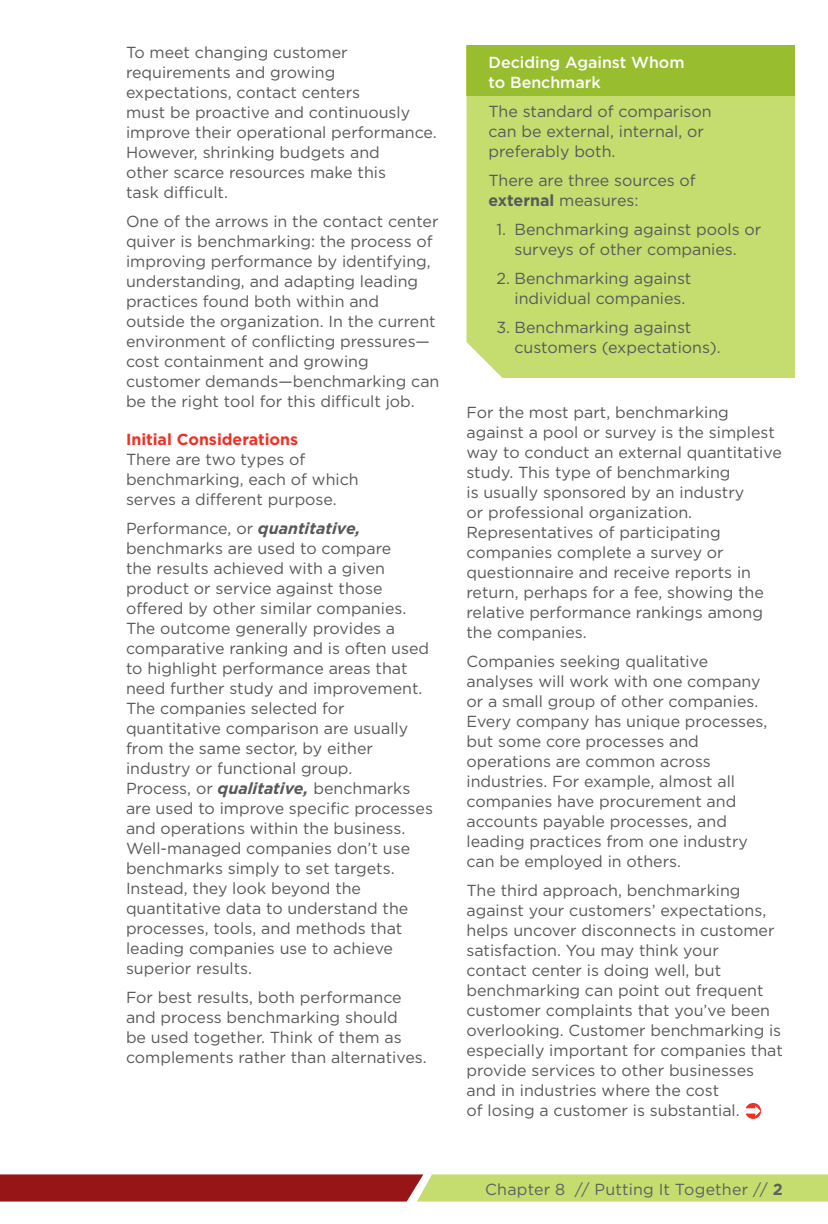
<style>
.page{position:relative;width:828px;height:1224px;background:#fff}
.page>*{position:absolute;margin:0;border:0;box-sizing:border-box;transform-origin:0 0}
.t1{font:16px/20px "Gotham";color:#58595b}
.t2{font:16px "Gotham";letter-spacing:.015em;color:#5f6062}
.t3{font:500 16px/20px "Gotham";color:#fff}
.t4{font:700 16px "Gotham";color:#ee3124}
.s1{font-weight:700;font-style:italic}
.s2{font-weight:700}
</style>
<div class="page">
<svg style="left:746px;top:1103px;width:15px;height:16px"></svg>
<svg style="left:0;top:1174px;width:828px;height:28px;background:#b17c49"></svg>
<div style="left:466px;top:96px;width:329px;height:282px;background:#c5dc6e"></div>
<div style="left:466px;top:45px;width:329px;height:51px;background:#98bd2f"></div>
<p class="t1" style="left:126px;top:42px;width:312px">To meet changing customer requirements and growing expectations, contact centers<br>must be proactive and continuously improve their operational performance.<br>However, shrinking budgets and<br>other scarce resources make this<br>task difficult.</p>
<p class="t1" style="left:126px;top:211px;width:315px">One of the arrows in the contact center quiver is benchmarking: the process of improving performance by identifying, understanding, and adapting leading practices found both within and outside the organization. In the current environment of conflicting pressures— cost containment and growing customer demands—benchmarking can be the right tool for this difficult job.</p>
<p class="t4" style="left:126px;top:430px;width:174px">Initial Considerations</p>
<p class="t1" style="left:126px;top:449px;width:234px">There are two types of benchmarking, each of which serves a different purpose.</p>
<p class="t1" style="left:126px;top:518px;width:309px">Performance, or <span class="s1">quantitative, </span>benchmarks are used to compare<br>the results achieved with a given product or service against those offered by other similar companies.<br>The outcome generally provides a comparative ranking and is often used to highlight performance areas that need further study and improvement.<br>The companies selected for quantitative comparison are usually from the same sector, by either industry or functional group.<br>Process, or <span class="s1">qualitative,</span> benchmarks are used to improve specific processes and operations within the business.<br>Well-managed companies don’t use benchmarks simply to set targets.<br>Instead, they look beyond the quantitative data to understand the processes, tools, and methods that leading companies use to achieve superior results.</p>
<p class="t1" style="left:126px;top:987px;width:302px">For best results, both performance and process benchmarking should<br>be used together. Think of them as complements rather than alternatives.</p>
<p class="t3" style="left:488px;top:52px;width:198px">Deciding Against Whom to Benchmark</p>
<p class="t1" style="left:488px;top:101px;width:225px">The standard of comparison can be external, internal, or preferably both.</p>
<p class="t1" style="left:488px;top:170px;width:209px">There are three sources of <span class="s2">external</span> measures:</p>
<p class="t1" style="left:496px;top:219px;width:266px;text-align:center">1. Benchmarking against pools or surveys of other companies.</p>
<p class="t1" style="left:514px;top:268px;width:178px;text-indent:-18px">2. Benchmarking against individual companies.</p>
<p class="t1" style="left:514px;top:317px;width:208px;text-indent:-18px">3. Benchmarking against customers (expectations).</p>
<p class="t1" style="left:466px;top:402px;width:317px">For the most part, benchmarking against a pool or survey is the simplest way to conduct an external quantitative study. This type of benchmarking<br>is usually sponsored by an industry<br>or professional organization.<br>Representatives of participating companies complete a survey or questionnaire and receive reports in return, perhaps for a fee, showing the relative performance rankings among the companies.</p>
<p class="t1" style="left:466px;top:651px;width:303px">Companies seeking qualitative analyses will work with one company or a small group of other companies.<br>Every company has unique processes, but some core processes and operations are common across industries. For example, almost all companies have procurement and accounts payable processes, and leading practices from one industry can be employed in others.</p>
<p class="t1" style="left:466px;top:880px;width:318px">The third approach, benchmarking against your customers’ expectations, helps uncover disconnects in customer satisfaction. You may think your contact center is doing well, but benchmarking can point out frequent customer complaints that you’ve been overlooking. Customer benchmarking is especially important for companies that provide services to other businesses and in industries where the cost<br>of losing a customer is substantial.</p>
<p class="t2" style="left:485px;top:1180px;width:299px">Chapter 8 // Putting It Together // <span class="s2">2</span></p>
</div>
